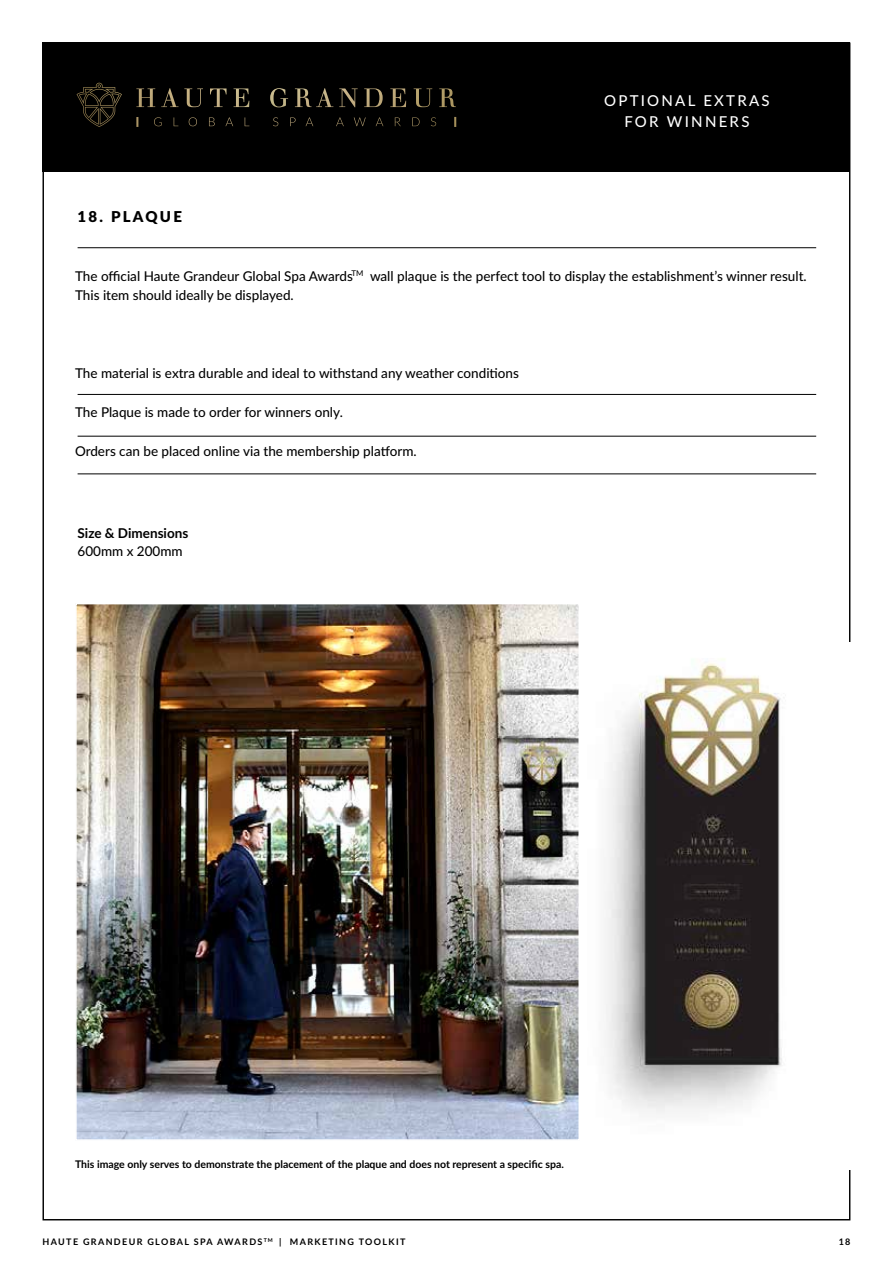
<style>
.page{position:relative;width:893px;height:1263px;background:#fff}
.page>*{position:absolute;margin:0;border:0;box-sizing:border-box;transform-origin:0 0}
.t1{font:500 15px/21px "Lato";letter-spacing:.15em;color:#fff;text-align:center}
.t2{font:900 15px "Lato";letter-spacing:.15em;color:#000}
.t3{font:500 13.5px/19.5px "Lato";color:#000}
.t4{font:700 13.5px "Lato";color:#000}
.t5{font:700 10.5px "Lato";color:#000}
.t6{font:700 9px "Lato";letter-spacing:.15em;color:#000}
</style>
<div class="page">
<div style="left:43px;top:43px;width:807px;height:129px;background:#000"></div>
<hr style="left:78px;top:247px;width:738px;height:1px;background:#000">
<hr style="left:78px;top:394px;width:738px;height:1px;background:#000">
<hr style="left:78px;top:436px;width:738px;height:1px;background:#000">
<hr style="left:78px;top:474px;width:738px;height:1px;background:#000">
<img style="left:78px;top:606px;width:499px;height:532px">
<div style="left:75px;top:603px;width:505px;height:538px;border:2px solid #fff"></div>
<img style="left:77px;top:83px;width:379px;height:44px">
<img style="left:605px;top:658px;width:177px;height:456px">
<p class="t2" style="left:78px;top:205px;width:106px">18. PLAQUE</p>
<p class="t1" style="left:604px;top:90px;width:167px">OPTIONAL EXTRAS<br>FOR WINNERS</p>
<p class="t3" style="left:75px;top:266px;width:733px">The official Haute Grandeur Global Spa Awards<sup>TM</sup> wall plaque is the perfect tool to display the establishment’s winner result.<br>This item should ideally be displayed.</p>
<p class="t3" style="left:75px;top:363px;width:445px">The material is extra durable and ideal to withstand any weather conditions</p>
<p class="t3" style="left:75px;top:402px;width:269px">The Plaque is made to order for winners only.</p>
<p class="t3" style="left:75px;top:441px;width:343px">Orders can be placed online via the membership platform.</p>
<p class="t4" style="left:78px;top:523px;width:112px">Size &amp; Dimensions</p>
<p class="t3" style="left:78px;top:541px;width:107px">600mm x 200mm</p>
<p class="t5" style="left:75px;top:1156px;width:490px">This image only serves to demonstrate the placement of the plaque and does not represent a specific spa.</p>
<p class="t6" style="left:43px;top:1235px;width:364px">HAUTE GRANDEUR GLOBAL SPA AWARDS <sup>TM</sup> | MARKETING TOOLKIT</p>
<p class="t6" style="left:839px;top:1235px;width:13px">18</p>
</div>
